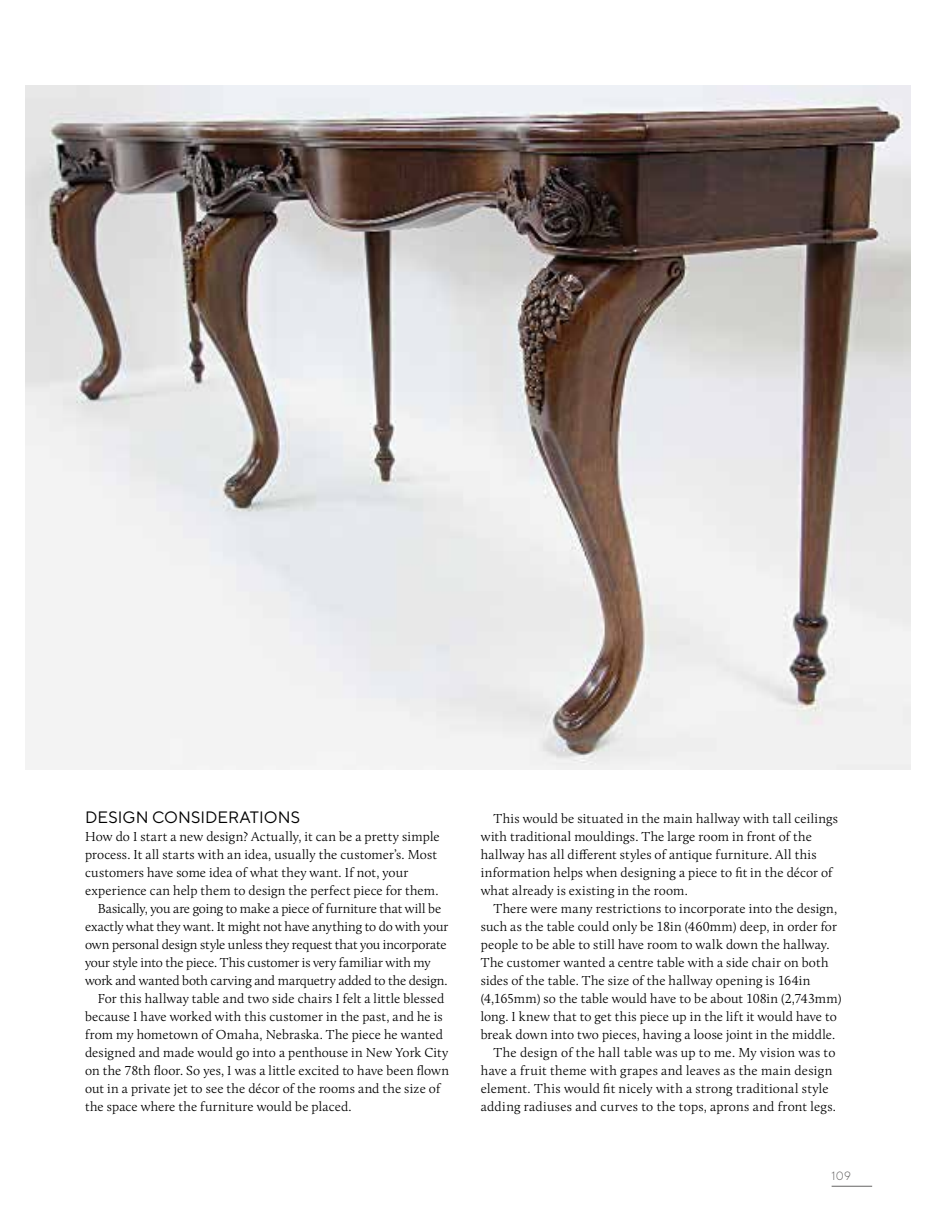
<style>
.page{position:relative;width:936px;height:1212px;background:#fff}
.page>*{position:absolute;margin:0;border:0;box-sizing:border-box;transform-origin:0 0}
.t1{font:16.5px "TT Norms Pro";color:#000}
.t2{font:300 13.5px/18px "Calluna";letter-spacing:.01em;color:#000}
.t3{font:300 13.5px "Calluna";letter-spacing:-.01em;color:#000}
.t4{font:300 13.5px "Calluna";letter-spacing:-.015em;color:#000}
.t5{font:300 12px "TT Norms Pro";color:#646363}
</style>
<div class="page">
<hr style="left:831px;top:1186px;width:41px;height:1px;background:#646363">
<img style="left:26px;top:85px;width:884px;height:685px">
<p class="t1" style="left:85px;top:807px;width:216px">DESIGN CONSIDERATIONS</p>
<p class="t2" style="left:85px;top:827px;width:356px">How do I start a new design? Actually, it can be a pretty simple</p>
<p class="t2" style="left:85px;top:845px;width:353px">process. It all starts with an idea, usually the customer’s. Most</p>
<p class="t2" style="left:85px;top:863px;width:325px">customers have some idea of what they want. If not, your</p>
<p class="t2" style="left:85px;top:881px;width:355px">experience can help them to design the perfect piece for them.</p>
<p class="t2" style="left:98px;top:899px;width:345px">Basically, you are going to make a piece of furniture that will be</p>
<p class="t4" style="left:85px;top:918px;width:365px">exactly what they want. It might not have anything to do with your</p>
<p class="t3" style="left:85px;top:936px;width:363px">own personal design style unless they request that you incorporate</p>
<p class="t2" style="left:85px;top:953px;width:347px">your style into the piece. This customer is very familiar with my</p>
<p class="t3" style="left:85px;top:972px;width:364px">work and wanted both carving and marquetry added to the design.</p>
<p class="t2" style="left:98px;top:989px;width:348px">For this hallway table and two side chairs I felt a little blessed</p>
<p class="t2" style="left:85px;top:1007px;width:359px">because I have worked with this customer in the past, and he is</p>
<p class="t2" style="left:85px;top:1025px;width:359px">from my hometown of Omaha, Nebraska. The piece he wanted</p>
<p class="t2" style="left:85px;top:1043px;width:365px">designed and made would go into a penthouse in New York City</p>
<p class="t2" style="left:85px;top:1061px;width:365px">on the 78th floor. So yes, I was a little excited to have been flown</p>
<p class="t2" style="left:85px;top:1079px;width:357px">out in a private jet to see the décor of the rooms and the size of</p>
<p class="t2" style="left:85px;top:1097px;width:268px">the space where the furniture would be placed.</p>
<p class="t2" style="left:480px;top:809px;width:359px;text-indent:13px">This would be situated in the main hallway with tall ceilings with traditional mouldings. The large room in front of the hallway has all different styles of antique furniture. All this information helps when designing a piece to fit in the décor of what already is existing in the room.</p>
<p class="t2" style="left:493px;top:899px;width:345px">There were many restrictions to incorporate into the design,</p>
<p class="t2" style="left:480px;top:917px;width:357px">such as the table could only be 18in (460mm) deep, in order for</p>
<p class="t2" style="left:480px;top:935px;width:350px">people to be able to still have room to walk down the hallway.</p>
<p class="t2" style="left:480px;top:953px;width:349px">The customer wanted a centre table with a side chair on both</p>
<p class="t2" style="left:480px;top:971px;width:331px">sides of the table. The size of the hallway opening is 164in</p>
<p class="t2" style="left:480px;top:989px;width:362px">(4,165mm) so the table would have to be about 108in (2,743mm)</p>
<p class="t2" style="left:480px;top:1007px;width:358px">long. I knew that to get this piece up in the lift it would have to</p>
<p class="t2" style="left:480px;top:1025px;width:356px">break down into two pieces, having a loose joint in the middle.</p>
<p class="t2" style="left:493px;top:1043px;width:343px">The design of the hall table was up to me. My vision was to</p>
<p class="t2" style="left:480px;top:1061px;width:353px">have a fruit theme with grapes and leaves as the main design</p>
<p class="t2" style="left:480px;top:1079px;width:349px">element. This would fit nicely with a strong traditional style</p>
<p class="t2" style="left:480px;top:1097px;width:357px">adding radiuses and curves to the tops, aprons and front legs.</p>
<p class="t5" style="left:831px;top:1168px;width:21px">109</p>
</div>
